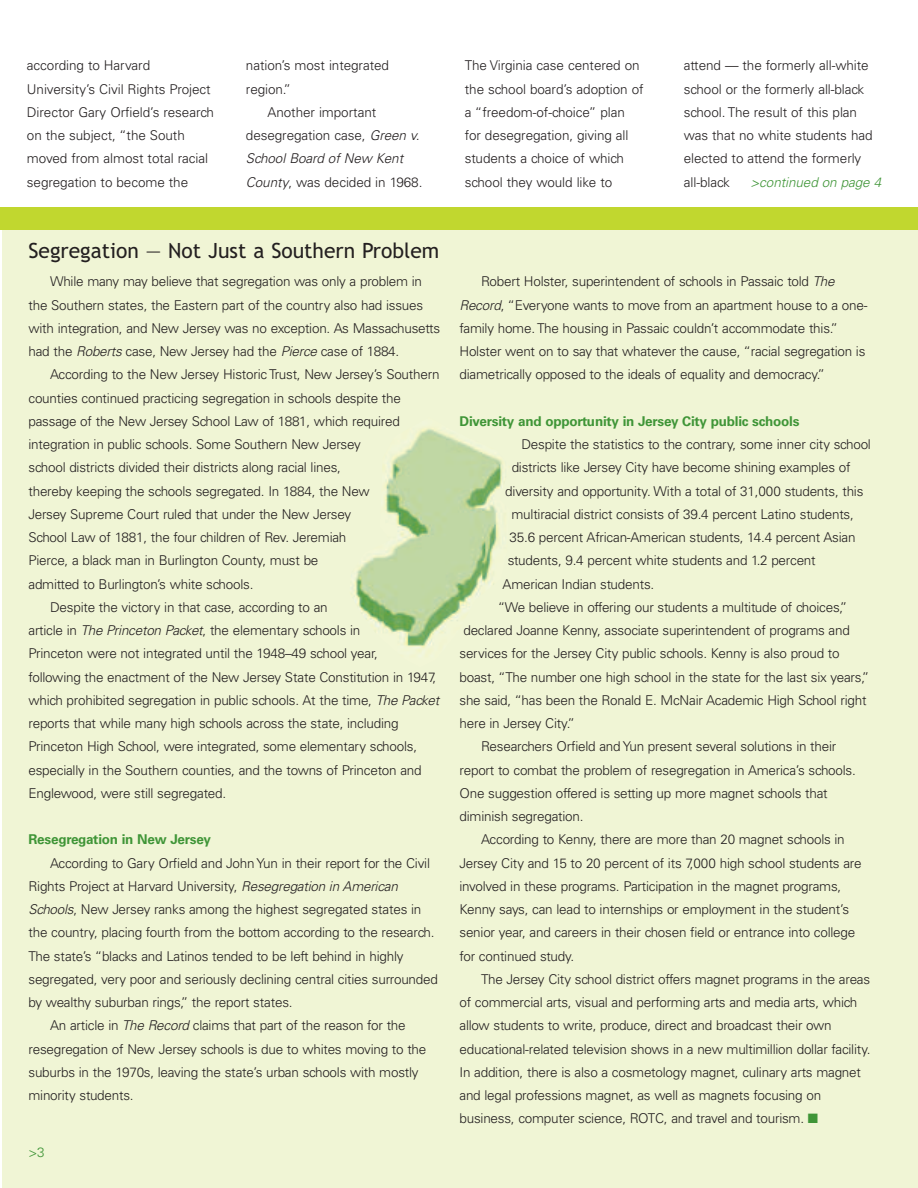
<style>
.page{position:relative;width:918px;height:1188px;background:#fff}
.page>*{position:absolute;margin:0;border:0;box-sizing:border-box;transform-origin:0 0}
.t1{font:21px "Trebuchet MS";color:#231f20}
.t2{font:300 13.5px/23.2px "Univers";letter-spacing:-.015em;color:#231f20}
.t3{font:700 13.5px "Univers";letter-spacing:-.015em;color:#3f9537}
.t4{font:italic 300 13.5px "Univers";letter-spacing:-.005em;color:#3f9537}
.t5{font:300 13.5px "Univers";color:#3f9537}
.s1{font-style:italic}
.s2{color:#3f9537}
</style>
<div class="page">
<div style="left:2px;top:228px;width:916px;height:960px;background:#f0f5d5"></div>
<div style="left:0;top:207px;width:918px;height:23px;background:#c1d72f"></div>
<img style="left:355px;top:428px;width:148px;height:223px">
<p class="t2" style="left:27px;top:55px;width:188px">according to Harvard<br>University’s Civil Rights Project<br>Director Gary Orfield’s research on the subject, “the South moved from almost total racial segregation to become the</p>
<p class="t2" style="left:246px;top:55px;width:145px">nation’s most integrated region.”</p>
<p class="t2" style="left:246px;top:102px;width:178px;text-indent:22px">Another important desegregation case, <span class="s1">Green v.<br>School Board of New Kent<br>County</span>, was decided in 1968.</p>
<p class="t2" style="left:465px;top:55px;width:180px">The Virginia case centered on the school board’s adoption of a “freedom-of-choice” plan for desegregation, giving all students a choice of which school they would like to</p>
<p class="t2" style="left:684px;top:55px;width:190px">attend — the formerly all-white school or the formerly all-black school. The result of this plan was that no white students had elected to attend the formerly all-black</p>
<p class="t4" style="left:750px;top:177px;width:132px">&gt;continued on page 4</p>
<h1 class="t1" style="left:28px;top:238px;width:412px">Segregation — Not Just a Southern Problem</h1>
<p class="t2" style="left:29px;top:271px;width:413px;text-indent:22px">While many may believe that segregation was only a problem in the Southern states, the Eastern part of the country also had issues with integration, and New Jersey was no exception. As Massachusetts had the <span class="s1">Roberts</span> case, New Jersey had the <span class="s1">Pierce</span> case of 1884.</p>
<p class="t2" style="left:50px;top:364px;width:391px">According to the New Jersey Historic Trust, New Jersey’s Southern</p>
<p class="t2" style="left:28px;top:387px;width:374px">counties continued practicing segregation in schools despite the</p>
<p class="t2" style="left:28px;top:411px;width:373px">passage of the New Jersey School Law of 1881, which required</p>
<p class="t2" style="left:28px;top:434px;width:334px">integration in public schools. Some Southern New Jersey</p>
<p class="t2" style="left:28px;top:457px;width:314px">school districts divided their districts along racial lines,</p>
<p class="t2" style="left:28px;top:480px;width:343px">thereby keeping the schools segregated. In 1884, the New</p>
<p class="t2" style="left:28px;top:504px;width:324px">Jersey Supreme Court ruled that under the New Jersey</p>
<p class="t2" style="left:28px;top:527px;width:319px">School Law of 1881, the four children of Rev. Jeremiah</p>
<p class="t2" style="left:28px;top:550px;width:291px">Pierce, a black man in Burlington County, must be</p>
<p class="t2" style="left:28px;top:573px;width:226px">admitted to Burlington’s white schools.</p>
<p class="t2" style="left:50px;top:597px;width:279px">Despite the victory in that case, according to an</p>
<p class="t2" style="left:29px;top:620px;width:333px">article in <span class="s1">The Princeton Packet</span>, the elementary schools in</p>
<p class="t2" style="left:28px;top:643px;width:351px">Princeton were not integrated until the 1948–49 school year,</p>
<p class="t2" style="left:28px;top:666px;width:409px">following the enactment of the New Jersey State Constitution in 1947,</p>
<p class="t2" style="left:28px;top:690px;width:412px">which prohibited segregation in public schools. At the time, <span class="s1">The Packet</span></p>
<p class="t2" style="left:28px;top:713px;width:372px">reports that while many high schools across the state, including</p>
<p class="t2" style="left:28px;top:736px;width:390px">Princeton High School, were integrated, some elementary schools,</p>
<p class="t2" style="left:28px;top:759px;width:395px">especially in the Southern counties, and the towns of Princeton and</p>
<p class="t2" style="left:28px;top:783px;width:199px">Englewood, were still segregated.</p>
<p class="t3" style="left:28px;top:835px;width:184px">Resegregation in New Jersey</p>
<p class="t2" style="left:50px;top:852px;width:381px">According to Gary Orfield and John Yun in their report for the Civil</p>
<p class="t2" style="left:28px;top:876px;width:371px">Rights Project at Harvard University, <span class="s1">Resegregation in American</span></p>
<p class="t2" style="left:28px;top:899px;width:394px"><span class="s1">Schools</span>, New Jersey ranks among the highest segregated states in</p>
<p class="t2" style="left:29px;top:922px;width:408px">the country, placing fourth from the bottom according to the research.</p>
<p class="t2" style="left:29px;top:945px;width:377px">The state’s “blacks and Latinos tended to be left behind in highly</p>
<p class="t2" style="left:29px;top:969px;width:411px">segregated, very poor and seriously declining central cities surrounded</p>
<p class="t2" style="left:29px;top:992px;width:266px">by wealthy suburban rings,” the report states.</p>
<p class="t2" style="left:50px;top:1015px;width:357px">An article in <span class="s1">The Record</span> claims that part of the reason for the</p>
<p class="t2" style="left:29px;top:1038px;width:399px">resegregation of New Jersey schools is due to whites moving to the</p>
<p class="t2" style="left:29px;top:1062px;width:392px">suburbs in the 1970s, leaving the state’s urban schools with mostly</p>
<p class="t2" style="left:28px;top:1085px;width:107px">minority students.</p>
<p class="t5" style="left:28px;top:1147px;width:18px">&gt;3</p>
<p class="t2" style="left:460px;top:271px;width:409px;text-indent:22px">Robert Holster, superintendent of schools in Passaic told <span class="s1">The Record</span>, “Everyone wants to move from an apartment house to a one&shy;family home. The housing in Passaic couldn’t accommodate this.” Holster went on to say that whatever the cause, “racial segregation is diametrically opposed to the ideals of equality and democracy.”</p>
<p class="t3" style="left:460px;top:416px;width:341px">Diversity and opportunity in Jersey City public schools</p>
<p class="t2" style="left:521px;top:434px;width:351px">Despite the statistics to the contrary, some inner city school</p>
<p class="t2" style="left:512px;top:457px;width:340px">districts like Jersey City have become shining examples of</p>
<p class="t2" style="left:505px;top:480px;width:360px">diversity and opportunity. With a total of 31,000 students, this</p>
<p class="t2" style="left:512px;top:504px;width:344px">multiracial district consists of 39.4 percent Latino students,</p>
<p class="t2" style="left:510px;top:527px;width:347px">35.6 percent African-American students, 14.4 percent Asian</p>
<p class="t2" style="left:508px;top:550px;width:310px">students, 9.4 percent white students and 1.2 percent</p>
<p class="t2" style="left:503px;top:573px;width:153px">American Indian students.</p>
<p class="t2" style="left:498px;top:597px;width:351px">“We believe in offering our students a multitude of choices,”</p>
<p class="t2" style="left:463px;top:620px;width:388px">declared Joanne Kenny, associate superintendent of programs and</p>
<p class="t2" style="left:460px;top:643px;width:382px">services for the Jersey City public schools. Kenny is also proud to</p>
<p class="t2" style="left:460px;top:666px;width:411px">boast, “The number one high school in the state for the last six years,”</p>
<p class="t2" style="left:460px;top:690px;width:409px">she said, “has been the Ronald E. McNair Academic High School right</p>
<p class="t2" style="left:460px;top:713px;width:117px">here in Jersey City.”</p>
<p class="t2" style="left:481px;top:736px;width:357px">Researchers Orfield and Yun present several solutions in their</p>
<p class="t2" style="left:460px;top:759px;width:398px">report to combat the problem of resegregation in America’s schools.</p>
<p class="t2" style="left:460px;top:783px;width:370px">One suggestion offered is setting up more magnet schools that</p>
<p class="t2" style="left:460px;top:806px;width:126px">diminish segregation.</p>
<p class="t2" style="left:481px;top:829px;width:365px">According to Kenny, there are more than 20 magnet schools in</p>
<p class="t2" style="left:460px;top:852px;width:404px">Jersey City and 15 to 20 percent of its 7,000 high school students are</p>
<p class="t2" style="left:460px;top:876px;width:383px">involved in these programs. Participation in the magnet programs,</p>
<p class="t2" style="left:460px;top:899px;width:391px">Kenny says, can lead to internships or employment in the student’s</p>
<p class="t2" style="left:460px;top:922px;width:397px">senior year, and careers in their chosen field or entrance into college</p>
<p class="t2" style="left:460px;top:945px;width:116px">for continued study.</p>
<p class="t2" style="left:481px;top:969px;width:391px">The Jersey City school district offers magnet programs in the areas</p>
<p class="t2" style="left:460px;top:992px;width:399px">of commercial arts, visual and performing arts and media arts, which</p>
<p class="t2" style="left:460px;top:1015px;width:374px">allow students to write, produce, direct and broadcast their own</p>
<p class="t2" style="left:460px;top:1038px;width:413px">educational-related television shows in a new multimillion dollar facility.</p>
<p class="t2" style="left:460px;top:1062px;width:403px">In addition, there is also a cosmetology magnet, culinary arts magnet</p>
<p class="t2" style="left:460px;top:1085px;width:363px">and legal professions magnet, as well as magnets focusing on</p>
<p class="t2" style="left:460px;top:1108px;width:360px">business, computer science, ROTC, and travel and tourism. <span class="s2">■</span></p>
</div>
